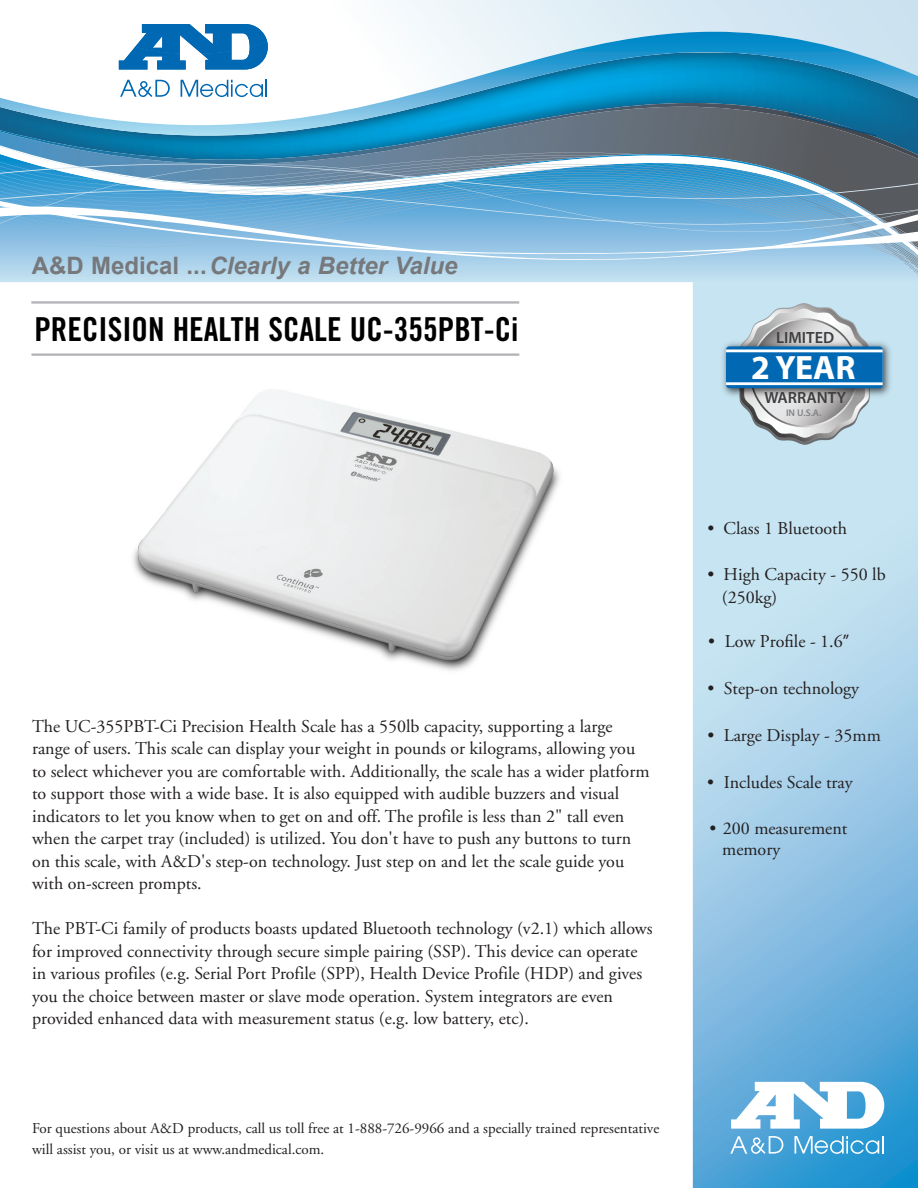
<style>
.page{position:relative;width:918px;height:1188px;background:#fff}
.page>*{position:absolute;margin:0;border:0;box-sizing:border-box;transform-origin:0 0}
.t1{font:700 33.9px "Myriad Pro";color:#fff}
.t2{font:33px "Trade Gothic LT Std Bd Cn 20";color:#000}
.t3{font:italic 700 24px "Arial";color:#76787b}
.t4{font:18px/22.5px "Adobe Garamond";color:#231f20}
.t5{font:18px/22.5px "Adobe Garamond Pro";color:#231f20}
.t6{font:600 16.35px "Myriad Pro";color:#3e3e3f}
.t7{font:15px/21px "Adobe Garamond";color:#231f20}
.t8{font:600 9.75px "Myriad Pro";color:#808285}
.s1{font-style:normal}
.s2{font-family:"Myriad Pro"}
</style>
<div class="page">
<svg style="left:693px;top:339px;width:225px;height:849px;background:#9acae7"></svg>
<hr style="left:31px;top:353px;width:488px;height:3px;background:#b2b3b7">
<svg style="left:394px;top:0;width:524px;height:32px;background:#dcebf4"></svg>
<svg style="left:0;top:32px;width:918px;height:71px"></svg>
<img style="left:0;top:103px;width:918px;height:24px">
<svg style="left:0;top:127px;width:918px;height:27px;background:#407c99"></svg>
<img style="left:0;top:154px;width:918px;height:10px">
<svg style="left:0;top:225px;width:918px;height:114px"></svg>
<svg style="left:0;top:164px;width:918px;height:61px;background:#71a9cc"></svg>
<svg style="left:120px;top:80px;width:50px;height:17px"></svg>
<svg style="left:181px;top:80px;width:86px;height:17px"></svg>
<svg style="left:119px;top:24px;width:149px;height:48px"></svg>
<img style="left:133px;top:389px;width:427px;height:282px">
<svg style="left:735px;top:303px;width:139px;height:142px;background:#bfd0d7"></svg>
<svg style="left:750px;top:318px;width:109px;height:109px"></svg>
<svg style="left:751px;top:320px;width:106px;height:106px;background:#c6c5c6"></svg>
<img style="left:717px;top:339px;width:179px;height:63px">
<div style="left:726px;top:346px;width:157px;height:42px;background:linear-gradient(to right,#0168b3,#0168b3);border-radius:3px"></div>
<div style="left:726px;top:349px;width:157px;height:36px;background:linear-gradient(to right,#fff,#fff)"></div>
<div style="left:726px;top:352px;width:157px;height:30px;background:#0168b3"></div>
<svg style="left:795px;top:1136px;width:89px;height:18px;background:#67b5de"></svg>
<svg style="left:731px;top:1082px;width:153px;height:47px"></svg>
<svg style="left:730px;top:1136px;width:53px;height:18px"></svg>
<svg style="left:788px;top:112px;width:89px;height:24px;background:#2e617c"></svg>
<h3 class="t3" style="left:32px;top:250px;width:427px"><span class="s1">A&amp;D Medical ...</span>Clearly a Better Value</h3>
<h2 class="t2" style="left:34px;top:309px;width:486px">PRECISION HEALTH SCALE UC-355PBT-Ci</h2>
<p class="t4" style="left:32px;top:715px;width:619px">The UC-355PBT-Ci Precision Health Scale has a 550lb capacity, supporting a large range of users. This scale can display your weight in pounds or kilograms, allowing you to select whichever you are comfortable with. Additionally, the scale has a wider platform to support those with a wide base. It is also equipped with audible buzzers and visual indicators to let you know when to get on and off. The profile is less than 2" tall even when the carpet tray (included) is utilized. You don't have to push any buttons to turn on this scale, with A&amp;D's step-on technology. Just step on and let the scale guide you with on-screen prompts.</p>
<p class="t4" style="left:32px;top:918px;width:622px">The PBT-Ci family of products boasts updated Bluetooth technology (v2.1) which allows for improved connectivity through secure simple pairing (SSP). This device can operate in various profiles (e.g. Serial Port Profile (SPP), Health Device Profile (HDP) and gives you the choice between master or slave mode operation. System integrators are even provided enhanced data with measurement status (e.g. low battery, etc).</p>
<p class="t7" style="left:32px;top:1118px;width:629px">For questions about A&amp;D products, call us toll free at 1-888-726-9966 and a specially trained representative will assist you, or visit us at www.andmedical.com.</p>
<p class="t6" style="left:776px;top:327px;width:60px">LIMITED</p>
<h1 class="t1" style="left:751px;top:345px;width:106px">2 YEAR</h1>
<p class="t6" style="left:764px;top:387px;width:83px">WARRANTY</p>
<p class="t8" style="left:786px;top:406px;width:37px">IN U.S.A.</p>
<p class="t5" style="left:708px;top:517px;width:141px">• Class 1 Bluetooth</p>
<p class="t5" style="left:722px;top:564px;width:165px;text-indent:-14px">• High Capacity - 550 lb (250kg)</p>
<p class="t5" style="left:708px;top:631px;width:143px">• Low Profile - 1.6<span class="s2">”</span></p>
<p class="t5" style="left:708px;top:677px;width:153px">• Step-on technology</p>
<p class="t5" style="left:708px;top:725px;width:175px">• Large Display - 35mm</p>
<p class="t5" style="left:707px;top:772px;width:147px">• Includes Scale tray</p>
<p class="t5" style="left:722px;top:819px;width:127px;line-height:21px;text-indent:-13px">• 200 measurement memory</p>
</div>
